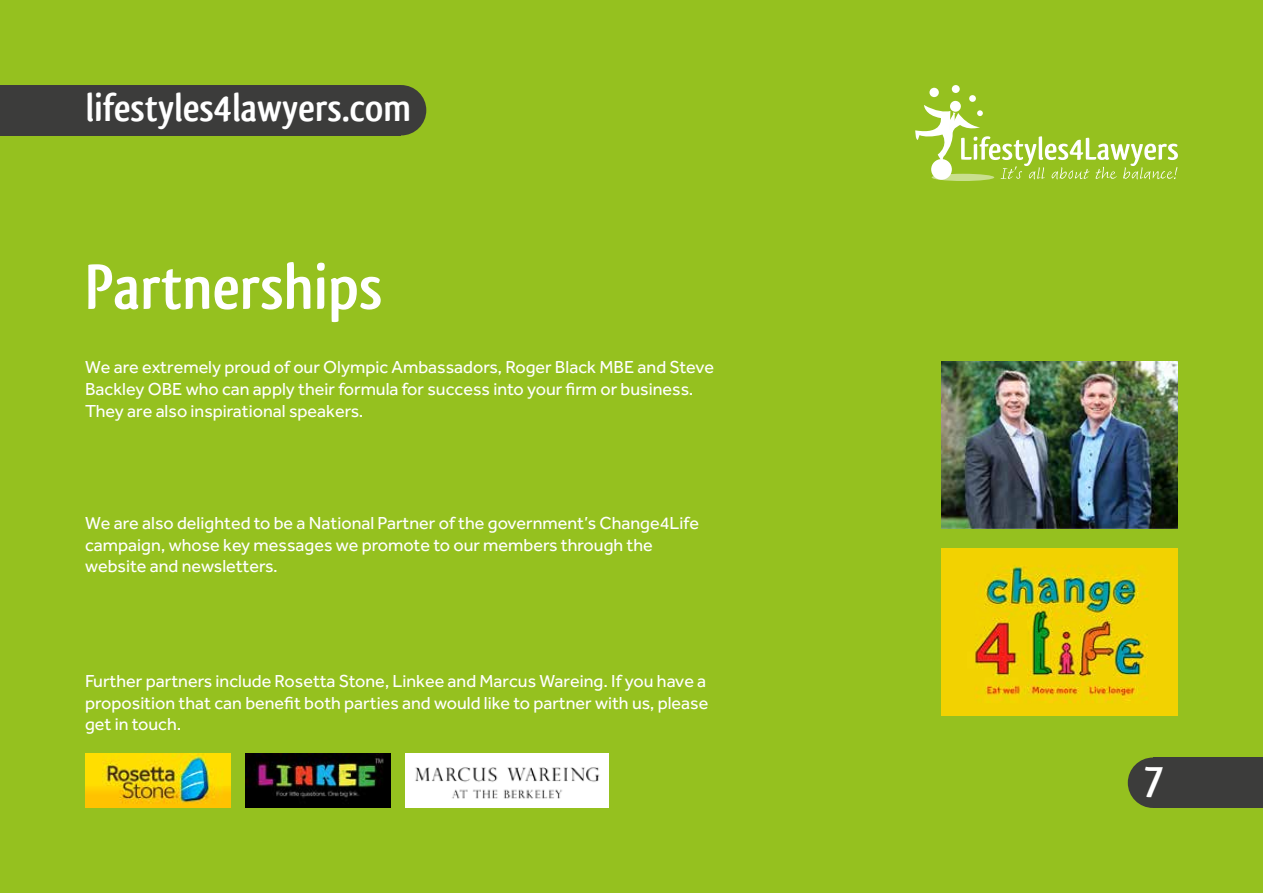
<style>
.page{position:relative;width:1263px;height:893px;background:#95c11f}
.page>*{position:absolute;margin:0;border:0;box-sizing:border-box;transform-origin:0 0}
.t1{font:700 66px "Qlassik";color:#fff}
.t2{font:700 46.35px "Qlassik";color:#fff}
.t3{font:700 40.5px "Qlassik";color:#fff}
.t4{font:18px/21.6px "Effra";color:#fff}
</style>
<div class="page">
<div style="left:929px;top:88px;width:10px;height:9px;background:#fff;border-radius:50%"></div>
<div style="left:952px;top:85px;width:8px;height:8px;background:#fff;border-radius:50%"></div>
<div style="left:969px;top:95px;width:7px;height:7px;background:#fff;border-radius:50%"></div>
<svg style="left:932px;top:174px;width:62px;height:7px"></svg>
<div style="left:950px;top:101px;width:11px;height:11px;background:#fff;border-radius:50%"></div>
<svg style="left:915px;top:105px;width:263px;height:74px"></svg>
<div style="left:1153px;top:757px;width:110px;height:51px;background:#3c3c3b"></div>
<div style="left:1128px;top:757px;width:50px;height:51px;background:#3c3c3b;border-radius:50%"></div>
<div style="left:0;top:85px;width:401px;height:50px;background:#3c3c3b"></div>
<div style="left:376px;top:85px;width:50px;height:50px;background:#3c3c3b;border-radius:50%"></div>
<img style="left:941px;top:548px;width:237px;height:168px">
<img style="left:405px;top:753px;width:203px;height:55px">
<img style="left:941px;top:361px;width:237px;height:168px">
<img style="left:85px;top:753px;width:145px;height:55px">
<img style="left:245px;top:753px;width:146px;height:55px">
<h3 class="t3" style="left:86px;top:84px;width:327px">lifestyles4lawyers.com</h3>
<h1 class="t1" style="left:85px;top:249px;width:299px">Partnerships</h1>
<p class="t4" style="left:85px;top:356px;width:631px">We are extremely proud of our Olympic Ambassadors, Roger Black MBE and Steve<br>Backley OBE who can apply their formula for success into your firm or business.<br>They are also inspirational speakers.</p>
<p class="t4" style="left:85px;top:512px;width:615px">We are also delighted to be a National Partner of the government’s Change4Life campaign, whose key messages we promote to our members through the website and newsletters.</p>
<p class="t4" style="left:85px;top:670px;width:625px;text-align:justify">Further partners include Rosetta Stone, Linkee and Marcus Wareing. If you have a proposition that can benefit both parties and would like to partner with us, please get in touch.</p>
<h2 class="t2" style="left:1144px;top:753px;width:22px">7</h2>
</div>
